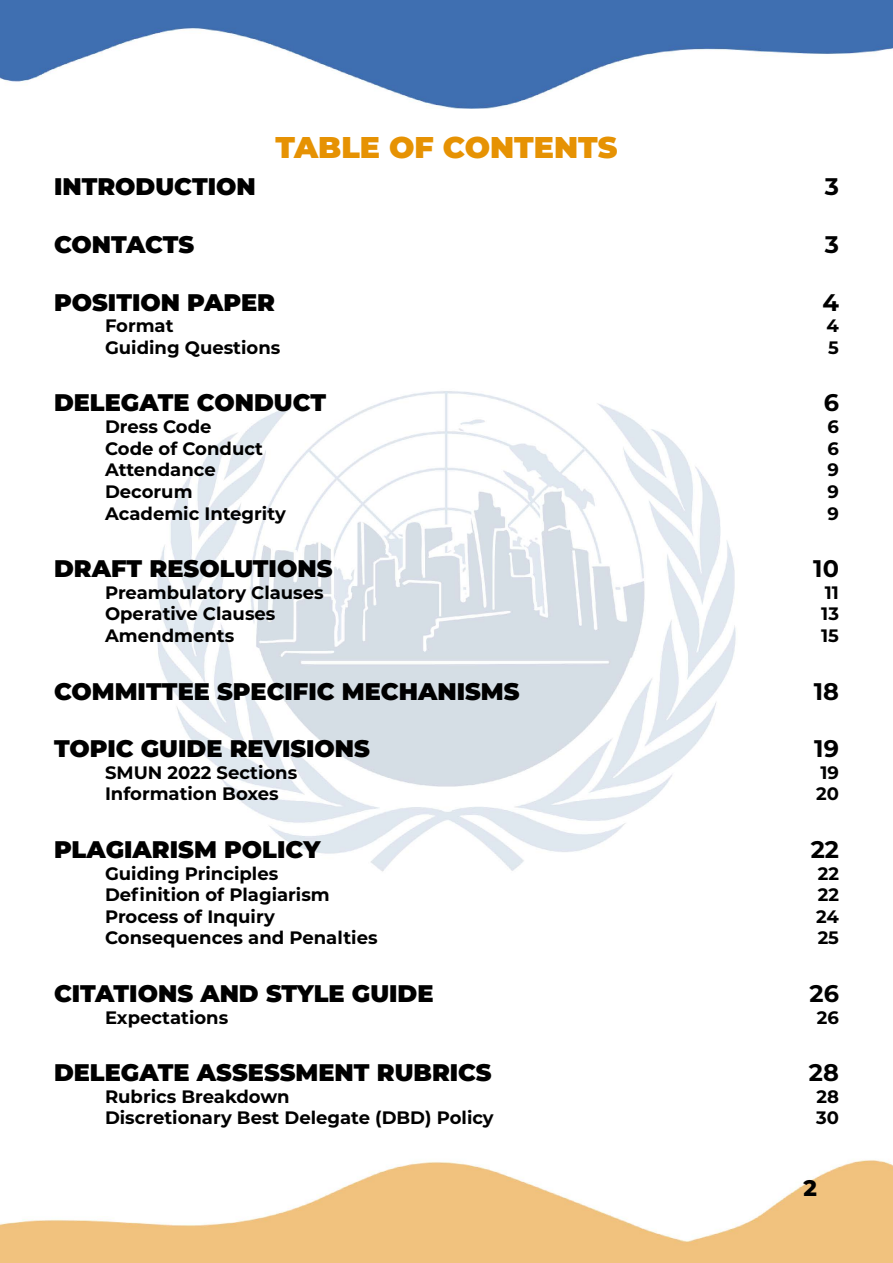
<style>
.page{position:relative;width:893px;height:1263px;background:#fff}
.page>*{position:absolute;margin:0;border:0;box-sizing:border-box;transform-origin:0 0}
.t1{font:900 30px "Montserrat";color:#e69203}
.t2{font:900 24px "Montserrat";color:#000}
.t3{font:700 24px "Montserrat";color:#000}
.t4{font:800 22.5px "Montserrat";color:#000}
.t5{font:700 18px "Montserrat";color:#000}
</style>
<div class="page">
<img style="left:0;top:0;width:893px;height:1263px">
<h1 class="t1" style="left:275px;top:124px;width:344px">TABLE OF CONTENTS</h1>
<h2 class="t2" style="left:54px;top:169px;width:203px">INTRODUCTION</h2>
<h2 class="t3" style="left:825px;top:170px;width:16px">3</h2>
<h2 class="t2" style="left:54px;top:226px;width:142px">CONTACTS</h2>
<h2 class="t3" style="left:825px;top:227px;width:16px">3</h2>
<h2 class="t2" style="left:54px;top:284px;width:223px">POSITION PAPER</h2>
<h2 class="t3" style="left:822px;top:285px;width:18px">4</h2>
<p class="t5" style="left:105px;top:313px;width:70px">Format</p>
<p class="t5" style="left:827px;top:313px;width:14px">4</p>
<p class="t5" style="left:105px;top:334px;width:177px">Guiding Questions</p>
<p class="t5" style="left:828px;top:334px;width:12px">5</p>
<h2 class="t2" style="left:54px;top:385px;width:274px">DELEGATE CONDUCT</h2>
<h2 class="t3" style="left:824px;top:386px;width:17px">6</h2>
<p class="t5" style="left:105px;top:414px;width:108px">Dress Code</p>
<p class="t5" style="left:827px;top:414px;width:13px">6</p>
<p class="t5" style="left:105px;top:435px;width:160px">Code of Conduct</p>
<p class="t5" style="left:827px;top:435px;width:13px">6</p>
<p class="t5" style="left:105px;top:457px;width:112px">Attendance</p>
<p class="t5" style="left:827px;top:457px;width:13px">9</p>
<p class="t5" style="left:105px;top:478px;width:89px">Decorum</p>
<p class="t5" style="left:827px;top:478px;width:13px">9</p>
<p class="t5" style="left:105px;top:500px;width:182px">Academic Integrity</p>
<p class="t5" style="left:827px;top:500px;width:13px">9</p>
<h2 class="t2" style="left:54px;top:550px;width:280px">DRAFT RESOLUTIONS</h2>
<h2 class="t3" style="left:813px;top:551px;width:27px">10</h2>
<p class="t5" style="left:105px;top:579px;width:220px">Preambulatory Clauses</p>
<p class="t5" style="left:825px;top:579px;width:16px">11</p>
<p class="t5" style="left:105px;top:601px;width:172px">Operative Clauses</p>
<p class="t5" style="left:821px;top:601px;width:19px">13</p>
<p class="t5" style="left:105px;top:622px;width:131px">Amendments</p>
<p class="t5" style="left:821px;top:622px;width:19px">15</p>
<h2 class="t2" style="left:54px;top:673px;width:467px">COMMITTEE SPECIFIC MECHANISMS</h2>
<h2 class="t3" style="left:814px;top:674px;width:27px">18</h2>
<h2 class="t2" style="left:54px;top:730px;width:317px">TOPIC GUIDE REVISIONS</h2>
<h2 class="t3" style="left:814px;top:731px;width:26px">19</h2>
<p class="t5" style="left:105px;top:759px;width:194px">SMUN 2022 Sections</p>
<p class="t5" style="left:820px;top:759px;width:20px">19</p>
<p class="t5" style="left:105px;top:781px;width:175px">Information Boxes</p>
<p class="t5" style="left:816px;top:781px;width:24px">20</p>
<h2 class="t2" style="left:54px;top:831px;width:268px">PLAGIARISM POLICY</h2>
<h2 class="t3" style="left:811px;top:832px;width:30px">22</h2>
<p class="t5" style="left:105px;top:860px;width:175px">Guiding Principles</p>
<p class="t5" style="left:818px;top:860px;width:23px">22</p>
<p class="t5" style="left:105px;top:882px;width:226px">Definition of Plagiarism</p>
<p class="t5" style="left:818px;top:882px;width:23px">22</p>
<p class="t5" style="left:105px;top:903px;width:171px">Process of Inquiry</p>
<p class="t5" style="left:816px;top:903px;width:24px">24</p>
<p class="t5" style="left:105px;top:925px;width:274px">Consequences and Penalties</p>
<p class="t5" style="left:818px;top:925px;width:23px">25</p>
<h2 class="t2" style="left:54px;top:975px;width:381px">CITATIONS AND STYLE GUIDE</h2>
<h2 class="t3" style="left:810px;top:976px;width:31px">26</h2>
<p class="t5" style="left:105px;top:1004px;width:125px">Expectations</p>
<p class="t5" style="left:817px;top:1004px;width:24px">26</p>
<h2 class="t2" style="left:54px;top:1054px;width:439px">DELEGATE ASSESSMENT RUBRICS</h2>
<h2 class="t3" style="left:809px;top:1055px;width:31px">28</h2>
<p class="t5" style="left:105px;top:1083px;width:186px">Rubrics Breakdown</p>
<p class="t5" style="left:816px;top:1083px;width:24px">28</p>
<p class="t5" style="left:105px;top:1105px;width:390px">Discretionary Best Delegate (DBD) Policy</p>
<p class="t5" style="left:816px;top:1105px;width:24px">30</p>
<p class="t4" style="left:803px;top:1171px;width:15px">2</p>
</div>
